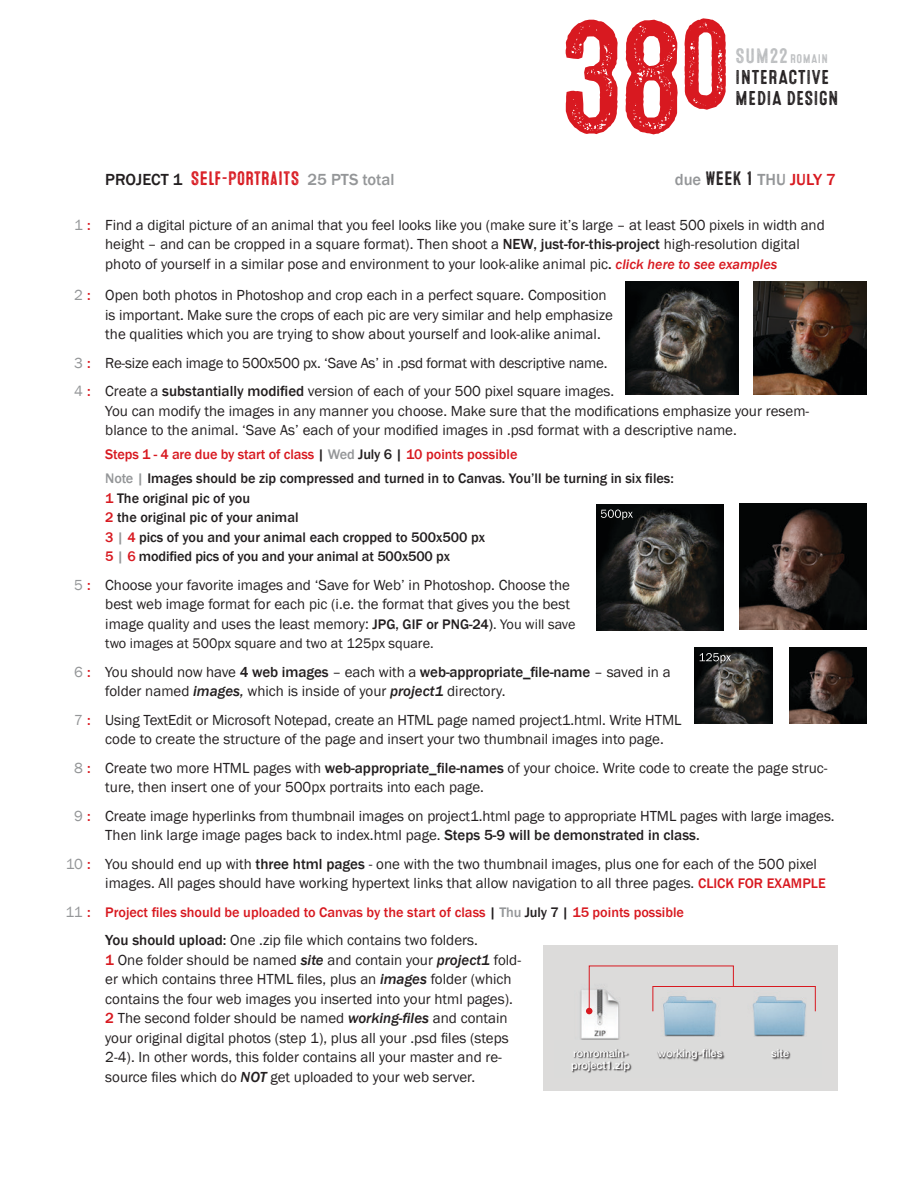
<style>
.page{position:relative;width:918px;height:1188px;background:#fff}
.page>*{position:absolute;margin:0;border:0;box-sizing:border-box;transform-origin:0 0}
.t1{font:157.8px "Microbrew Three";color:#d81920}
.t2{font:20.1px "Microbrew Three";letter-spacing:.01em;color:#231f20}
.t3{font:19.5px "Microbrew Three";color:#d81920}
.t4{font:500 16.5px "Franklin Gothic";color:#949698}
.t5{font:15px/19.5px "Franklin Gothic";color:#231f20}
.t6{font:500 14.25px "Franklin Gothic";color:#231f20}
.t7{font:500 14.25px "Franklin Gothic";color:#d81920}
.t8{font:14.25px "Franklin Gothic";color:#231f20}
.t9{font:12.6px "Microbrew Three";letter-spacing:.025em;color:#bcbec0}
.t10{font:500 10.8px/11.7px "Helvetica Neue";color:#fff}
.s1{font-size:20.85px}
.s2{font-family:"Franklin Gothic";font-weight:500;font-size:16.5px;color:#231f20}
.s3{font-family:"Franklin Gothic";font-weight:500;font-size:16.5px;color:#949698}
.s4{font-family:"Microbrew Three";font-weight:400;font-size:19.5px;color:#231f20}
.s5{color:#d81920}
.s6{color:#949698}
.s7{font-weight:500;color:#d81920}
.s8{font-weight:500}
.s9{font-weight:500;font-style:italic;font-size:14.25px;color:#d81920}
.s10{color:#231f20}
.s11{font-weight:500;font-size:14.25px}
.s12{font-size:14.25px}
.s13{font-weight:500;font-style:italic}
.s14{font-weight:500;font-size:14.25px;color:#d81920}
.s15{font-weight:400;font-size:15px;color:#949698}
.s16{font-size:15px}
</style>
<div class="page">
<img style="left:543px;top:945px;width:294px;height:146px">
<svg style="left:586px;top:965px;width:230px;height:49px"></svg>
<div style="left:554px;top:1041px;width:268px;height:37px;background:#dbdbda"></div>
<img style="left:572px;top:1049px;width:60px;height:24px">
<img style="left:657px;top:1049px;width:68px;height:13px">
<img style="left:772px;top:1049px;width:19px;height:11px">
<img style="left:596px;top:504px;width:127px;height:126px">
<img style="left:740px;top:504px;width:127px;height:126px">
<img style="left:695px;top:648px;width:78px;height:76px">
<img style="left:789px;top:648px;width:78px;height:76px">
<svg style="left:700px;top:653px;width:31px;height:10px"></svg>
<svg style="left:601px;top:510px;width:32px;height:10px"></svg>
<img style="left:754px;top:281px;width:113px;height:114px">
<img style="left:625px;top:281px;width:113px;height:114px">
<h1 class="t1" style="left:559px;top:-12px;width:176px">38<sup>O</sup></h1>
<p class="t9" style="left:735px;top:51px;width:94px"><span class="s1">SUM22</span> ROMAIN</p>
<h2 class="t2" style="left:735px;top:66px;width:96px">INTERACTIVE</h2>
<h2 class="t2" style="left:735px;top:87px;width:105px">MEDIA DESIGN</h2>
<p class="t3" style="left:105px;top:167px;width:291px"><span class="s2">PROJECT 1</span> SELF-PORTRAITS <span class="s3">25 PTS total</span></p>
<p class="t4" style="left:675px;top:169px;width:163px">due <span class="s4">WEEK 1</span> THU <span class="s5">JULY 7</span></p>
<p class="t5" style="left:105px;top:215px;width:721px;text-indent:-31px"><span class="s6">1</span> <span class="s7">:</span> Find a digital picture of an animal that you feel looks like you (make sure it’s large – at least 500 pixels in width and height – and can be cropped in a square format). Then shoot a <span class="s8">NEW, just-for-this-project</span> high-resolution digital photo of yourself in a similar pose and environment to your look-alike animal pic<span class="s8">.</span> <span class="s9">click here to see examples</span></p>
<p class="t5" style="left:105px;top:286px;width:509px;text-indent:-31px"><span class="s6">2</span> <span class="s7">:</span> Open both photos in Photoshop and crop each in a perfect square. Composition is important. Make sure the crops of each pic are very similar and help emphasize the qualities which you are trying to show about yourself and look-alike animal.</p>
<p class="t5" style="left:74px;top:353px;width:535px"><span class="s6">3</span> <span class="s7">:</span> Re-size each image to 500x500 px. ‘Save As’ in .psd format with descriptive name.</p>
<p class="t5" style="left:105px;top:382px;width:705px;text-indent:-31px"><span class="s6">4</span> <span class="s7">:</span> Create a <span class="s8">substantially modified</span> version of each of your 500 pixel square images.<br>You can modify the images in any manner you choose. Make sure that the modifications emphasize your resem&shy;blance to the animal. ‘Save As’ each of your modified images in .psd format with a descriptive name.</p>
<p class="t7" style="left:105px;top:446px;width:414px">Steps 1 - 4 are due by start of class <span class="s10">|</span> <span class="s6">Wed</span> <span class="s10">July 6 |</span> 10 points possible</p>
<p class="t6" style="left:105px;top:470px;width:570px"><span class="s6">Note |</span> Images should be zip compressed and turned in to Canvas. You’ll be turning in six files:</p>
<p class="t6" style="left:105px;top:489px;width:146px"><span class="s5">1</span> The original pic of you</p>
<p class="t6" style="left:105px;top:509px;width:195px"><span class="s5">2</span> the original pic of your animal</p>
<p class="t6" style="left:105px;top:528px;width:381px"><span class="s5">3</span> <span class="s6">|</span> <span class="s5">4</span> pics of you and your animal each cropped to 500x500 px</p>
<p class="t6" style="left:105px;top:548px;width:346px"><span class="s5">5</span> <span class="s6">|</span> <span class="s5">6</span> modified pics of you and your animal at 500x500 px</p>
<p class="t5" style="left:105px;top:575px;width:472px;text-indent:-31px"><span class="s6">5</span> <span class="s7">:</span> Choose your favorite images and ‘Save for Web’ in Photoshop. Choose the best web image format for each pic (i.e. the format that gives you the best image quality and uses the least memory: <span class="s11">JPG, GIF or PNG-24)</span><span class="s12">. You will save</span></p>
<p class="t8" style="left:105px;top:635px;width:330px">two images at 500px square and two at 125px square.</p>
<p class="t5" style="left:105px;top:662px;width:567px;text-indent:-31px"><span class="s6">6</span> <span class="s7">:</span> You should now have <span class="s8">4 web images</span> – each with a <span class="s8">web-appropriate_file-name</span> – saved in a folder named <span class="s13">images,</span> which is inside of your <span class="s13">project1</span> directory.</p>
<p class="t5" style="left:105px;top:710px;width:578px;text-indent:-31px"><span class="s6">7</span> <span class="s7">:</span> Using TextEdit or Microsoft Notepad, create an HTML page named project1.html. Write HTML code to create the structure of the page and insert your two thumbnail images into page.</p>
<p class="t5" style="left:105px;top:758px;width:724px;text-indent:-31px"><span class="s6">8</span> <span class="s7">:</span> Create two more HTML pages with <span class="s8">web-appropriate_file-names</span> of your choice. Write code to create the page struc&shy;ture, then insert one of your 500px portraits into each page.</p>
<p class="t5" style="left:105px;top:806px;width:731px;text-indent:-31px"><span class="s6">9</span> <span class="s7">:</span> Create image hyperlinks from thumbnail images on project1.html page to appropriate HTML pages with large images.<br>Then link large image pages back to index.html page. <span class="s8">Steps 5-9 will be demonstrated in class.</span></p>
<p class="t5" style="left:105px;top:854px;width:722px;text-indent:-40px"><span class="s6">10</span> <span class="s7">:</span> You should end up with <span class="s8">three html pages</span> - one with the two thumbnail images, plus one for each of the 500 pixel images. All pages should have working hypertext links that allow navigation to all three pages. <span class="s14">CLICK FOR EXAMPLE</span></p>
<p class="t7" style="left:65px;top:903px;width:620px"><span class="s15">11</span> <span class="s16">:</span> Project files should be uploaded to Canvas by the start of class <span class="s10">|</span> <span class="s6">Thu</span> <span class="s10">July 7 |</span> 15 points possible</p>
<p class="t5" style="left:105px;top:931px;width:374px"><span class="s8">You should upload:</span> One .zip file which contains two folders.</p>
<p class="t5" style="left:105px;top:950px;width:417px"><span class="s7">1</span> One folder should be named <span class="s13">site</span> and contain your <span class="s13">project1</span> fold&shy;er which contains three HTML files, plus an <span class="s13">images</span> folder (which contains the four web images you inserted into your html pages).</p>
<p class="t5" style="left:105px;top:1009px;width:405px"><span class="s7">2</span> The second folder should be named <span class="s13">working-files</span> and contain your original digital photos (step 1), plus all your .psd files (steps 2-4). In other words, this folder contains all your master and re&shy;source files which do <span class="s13">NOT</span> get uploaded to your web server.</p>
<p class="t10" style="left:571px;top:1047px;width:60px">ronromain&shy;project1.zip</p>
<p class="t10" style="left:658px;top:1047px;width:66px">working-files</p>
<p class="t10" style="left:771px;top:1047px;width:19px">site</p>
</div>
